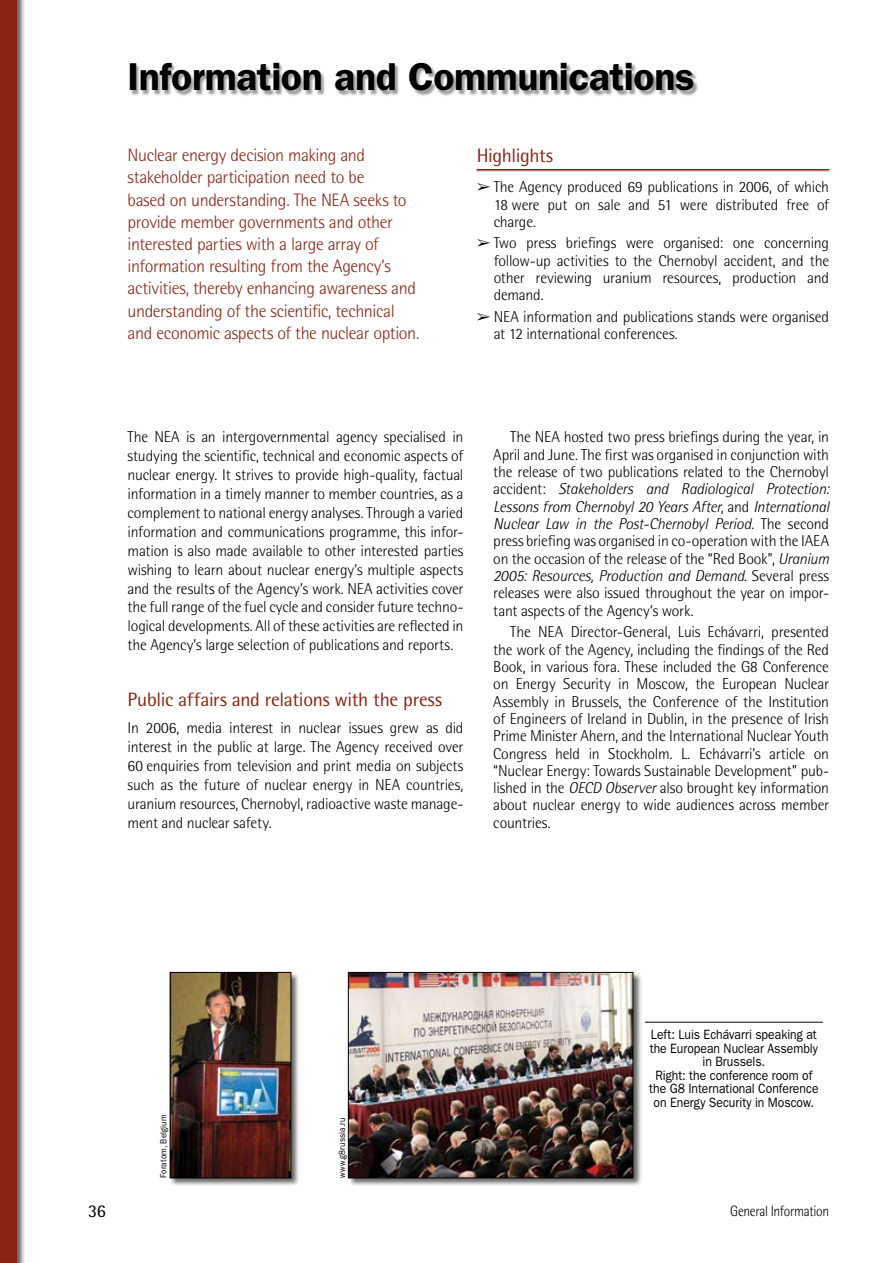
<style>
.page{position:relative;width:893px;height:1263px;background:#fff}
.page>*{position:absolute;margin:0;border:0;box-sizing:border-box;transform-origin:0 0}
.t1{font:600 39px "ITC Franklin Gothic Std";letter-spacing:-.01em;color:#000}
.t2{font:19.5px "Rotis Semi Sans Std";letter-spacing:-.015em;color:#8a2312}
.t3{font:300 18px/22.2px "Rotis Semi Sans Std";letter-spacing:-.02em;color:#8a2312}
.t4{font:18px "Rotis Semi Sans Std";color:#000}
.t5{font:300 15.75px/17.2px "Rotis Semi Sans Std";letter-spacing:-.015em;color:#000;text-align:justify}
.t6{font:300 15px "Rotis Semi Sans Std";letter-spacing:-.02em;color:#000;scale:.9 1}
.t7{font:13.5px/13.5px "ITC Franklin Gothic Std";color:#000;text-align:center;scale:.9 1}
.t8{font:9px "ITC Franklin Gothic Std";letter-spacing:.015em;color:#000;scale:.9 1}
.s1{font-style:italic}
</style>
<div class="page">
<div style="left:130px;top:63px;width:569px;height:34px;background:#000;opacity:.4"></div>
<hr style="left:477px;top:169px;width:352px;height:2px;background:#8a2312">
<hr style="left:477px;top:171px;width:352px;height:1px;background:#b1b2b4">
<hr style="left:645px;top:1022px;width:178px;height:1px;background:#000">
<div style="left:0;top:0;width:27px;height:1263px;background:#000;opacity:.6"></div>
<div style="left:0;top:0;width:17px;height:1263px;background:#8a2312"></div>
<div style="left:347px;top:971px;width:296px;height:217px;background:#000;opacity:.6"></div>
<img style="left:350px;top:974px;width:281px;height:202px">
<div style="left:348px;top:972px;width:285px;height:206px;border:1px solid #000"></div>
<div style="left:169px;top:971px;width:132px;height:217px;background:#000;opacity:.6"></div>
<img style="left:172px;top:974px;width:117px;height:202px">
<div style="left:170px;top:972px;width:121px;height:206px;border:1px solid #000"></div>
<h1 class="t1" style="left:128px;top:54px;width:569px">Information and Communications</h1>
<p class="t3" style="left:128px;top:144px;width:293px">Nuclear energy decision making and stakeholder participation need to be<br>based on understanding. The NEA seeks to provide member governments and other interested parties with a large array of information resulting from the Agency’s activities, thereby enhancing awareness and understanding of the scientific, technical and economic aspects of the nuclear option.</p>
<p class="t2" style="left:477px;top:144px;width:78px">Highlights</p>
<p class="t5" style="left:494px;top:178px;width:337px;text-indent:-17px">➢ The Agency produced 69 publications in 2006, of which 18 were put on sale and 51 were distributed free of charge.</p>
<p class="t5" style="left:494px;top:234px;width:337px;text-indent:-17px">➢ Two press briefings were organised: one concerning follow‑up activities to the Chernobyl accident, and the other reviewing uranium resources, production and demand.</p>
<p class="t5" style="left:494px;top:308px;width:337px;text-indent:-17px">➢ NEA information and publications stands were organised at 12 international conferences.</p>
<p class="t5" style="left:128px;top:428px;width:337px;line-height:18.9px">The NEA is an intergovernmental agency specialised in studying the scientific, technical and economic aspects of nuclear energy. It strives to provide high-quality, factual information in a timely manner to member countries, as a complement to national energy analyses. Through a varied information and communications programme, this infor&shy;mation is also made available to other interested parties wishing to learn about nuclear energy’s multiple aspects and the results of the Agency’s work. NEA activities cover the full range of the fuel cycle and consider future techno&shy;logical developments. All of these activities are reflected in the Agency’s large selection of publications and reports.</p>
<p class="t2" style="left:128px;top:688px;width:316px">Public affairs and relations with the press</p>
<p class="t5" style="left:128px;top:719px;width:337px;line-height:18.9px">In 2006, media interest in nuclear issues grew as did interest in the public at large. The Agency received over 60 enquiries from television and print media on subjects such as the future of nuclear energy in NEA countries, uranium resources, Chernobyl, radioactive waste manage&shy;ment and nuclear safety.</p>
<p class="t5" style="left:493px;top:428px;width:337px;text-indent:17px">The NEA hosted two press briefings during the year, in April and June. The first was organised in conjunction with the release of two publications related to the Chernobyl accident: <span class="s1">Stakeholders and Radiological Protection:<br>Lessons from Chernobyl 20 Years After</span>, and <span class="s1">International Nuclear Law in the Post-Chernobyl Period</span>. The second press briefing was organised in co-operation with the IAEA on the occasion of the release of the “Red Book”, <span class="s1">Uranium 2005: Resources, Production and Demand</span>. Several press releases were also issued throughout the year on impor&shy;tant aspects of the Agency’s work.</p>
<p class="t5" style="left:493px;top:623px;width:337px;text-indent:17px">The NEA Director-General, Luis Echávarri, presented the work of the Agency, including the findings of the Red Book, in various fora. These included the G8 Conference on Energy Security in Moscow, the European Nuclear Assembly in Brussels, the Conference of the Institution of Engineers of Ireland in Dublin, in the presence of Irish Prime Minister Ahern, and the International Nuclear Youth Congress held in Stockholm. L. Echávarri’s article on “Nuclear Energy: Towards Sustainable Development” pub&shy;lished in the <span class="s1">OECD Observer</span> also brought key information about nuclear energy to wide audiences across member countries.</p>
<p class="t4" style="left:88px;top:1200px;width:10px">36</p>
<p class="t8" style="left:158px;top:1178px;width:72px;rotate:-90deg">Foratom, Belgium</p>
<p class="t8" style="left:337px;top:1178px;width:68px;rotate:-90deg">www.g8russia.ru</p>
<p class="t7" style="left:649px;top:1028px;width:190px">Left: Luis Echávarri speaking at the European Nuclear Assembly in Brussels.<br>Right: the conference room of the G8 International Conference on Energy Security in Moscow.</p>
<p class="t6" style="left:730px;top:1203px;width:111px">General Information</p>
</div>
